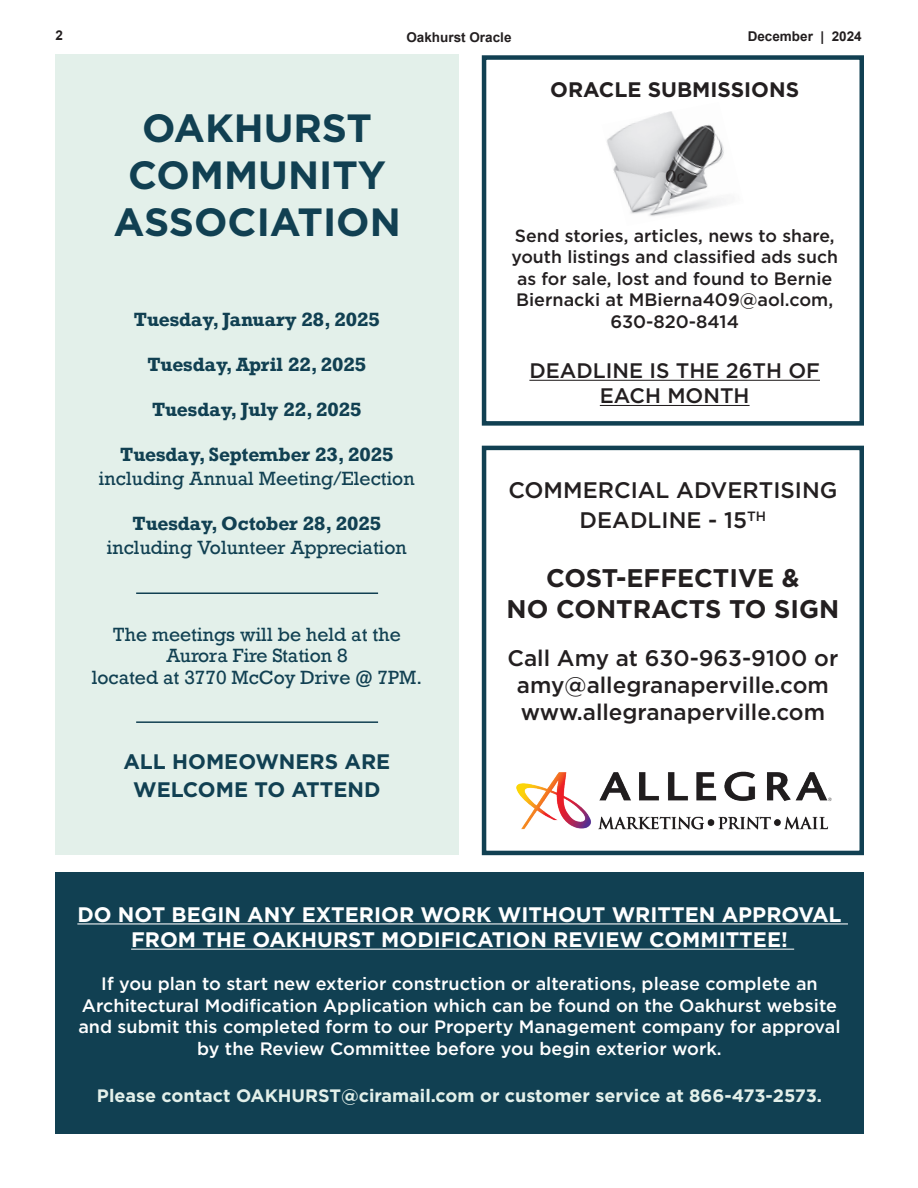
<style>
.page{position:relative;width:918px;height:1188px;background:#fff}
.page>*{position:absolute;margin:0;border:0;box-sizing:border-box;transform-origin:0 0}
.t1{font:700 39.3px/47.2px "Gotham";color:#114052;text-align:center}
.t2{font:700 25.5px/31.5px "Gotham";color:#231f20;text-align:center}
.t3{font:500 22.5px/27px "Gotham";color:#231f20;text-align:center}
.t4{font:700 21px/25.2px "Gotham";color:#fff;text-align:center}
.t5{font:700 21px/28.5px "Gotham";color:#114052;text-align:center}
.t6{font:500 21px/25.2px "Gotham";color:#231f20;text-align:center}
.t7{font:700 21px "Gotham";color:#231f20}
.t8{font:500 18px/21.6px "Gotham";color:#fff;text-align:center}
.t9{font:18px/21.6px "Rockwell";color:#114052;text-align:center}
.t10{font:700 18px "Rockwell";color:#114052}
.t11{font:700 18px "Gotham";color:#e3f0ea}
.t12{font:500 18px/21.6px "Gotham";color:#231f20;text-align:center}
.t13{font:500 17.7px/21.5px "Gotham";color:#231f20;text-align:center}
.t14{font:17.7px "Cambria";color:#231f20}
.t15{font:700 13.5px "Arial";color:#231f20}
.s1{font-size:18px}
.s2{font-style:inherit}
</style>
<div class="page">
<div style="left:55px;top:54px;width:404px;height:801px;background:#e3f0ea"></div>
<div style="left:482px;top:55px;width:382px;height:371px;background:#fff;border:4px solid #114052"></div>
<img style="left:607px;top:111px;width:119px;height:105px">
<div style="left:482px;top:446px;width:382px;height:409px;border:4px solid #114052"></div>
<img style="left:516px;top:771px;width:316px;height:59px">
<div style="left:55px;top:873px;width:809px;height:261px;background:#114052"></div>
<hr style="left:77px;top:923px;width:771px;height:1px;background:#fff">
<hr style="left:131px;top:949px;width:663px;height:1px;background:#fff">
<hr style="left:529px;top:380px;width:291px;height:1px;background:#231f20">
<hr style="left:600px;top:405px;width:150px;height:1px;background:#231f20">
<hr style="left:136px;top:592px;width:242px;height:2px;background:#114052">
<hr style="left:136px;top:721px;width:242px;height:2px;background:#114052">
<p class="t15" style="left:56px;top:26px;width:9px">2</p>
<p class="t15" style="left:406px;top:28px;width:107px">Oakhurst Oracle</p>
<p class="t15" style="left:748px;top:28px;width:116px">December | 2024</p>
<h1 class="t1" style="left:113px;top:104px;width:289px">OAKHURST<br>COMMUNITY<br>ASSOCIATION</h1>
<p class="t10" style="left:134px;top:308px;width:248px">Tuesday, January 28, 2025</p>
<p class="t10" style="left:147px;top:353px;width:220px">Tuesday, April 22, 2025</p>
<p class="t10" style="left:152px;top:398px;width:211px">Tuesday, July 22, 2025</p>
<p class="t10" style="left:120px;top:443px;width:275px">Tuesday, September 23, 2025</p>
<p class="t9" style="left:99px;top:468px;width:317px">including Annual Meeting/Election</p>
<p class="t10" style="left:132px;top:512px;width:250px">Tuesday, October 28, 2025</p>
<p class="t9" style="left:107px;top:537px;width:302px">including Volunteer Appreciation</p>
<p class="t9" style="left:92px;top:624px;width:332px">The meetings will be held at the<br>Aurora Fire Station 8<br>located at 3770 McCoy Drive @ 7PM.</p>
<p class="t5" style="left:123px;top:747px;width:268px">ALL HOMEOWNERS ARE<br>WELCOME TO ATTEND</p>
<p class="t7" style="left:550px;top:76px;width:250px">ORACLE SUBMISSIONS</p>
<p class="t14" style="left:665px;top:165px;width:21px">Oc</p>
<p class="t13" style="left:511px;top:225px;width:328px">Send stories, articles, news to share, youth listings and classified ads such as for sale, lost and found to <span class="s1">Bernie</span></p>
<p class="t12" style="left:516px;top:289px;width:319px">Biernacki at MBierna409@aol.com,<br>630-820-8414</p>
<p class="t6" style="left:529px;top:358px;width:292px">DEADLINE IS THE 26TH OF<br>EACH MONTH</p>
<p class="t3" style="left:508px;top:474px;width:331px;line-height:30.6px">COMMERCIAL ADVERTISING<br>DEADLINE - 15<sup>TH</sup></p>
<h2 class="t2" style="left:507px;top:562px;width:334px">COST-EFFECTIVE &amp;<br>NO CONTRACTS TO SIGN</h2>
<p class="t3" style="left:507px;top:645px;width:332px">Call Amy at 630-963-9100 or amy@allegranaperville.com www.allegranaperville.com</p>
<p class="t4" style="left:77px;top:902px;width:766px">DO NOT BEGIN ANY EXTERIOR WORK WITHOUT WRITTEN APPROVAL<br>FROM THE OAKHURST MODIFICATION REVIEW COMMITTEE!</p>
<p class="t8" style="left:78px;top:973px;width:764px">If you plan to start new exterior construction or alterations, please complete an Architectural Modification Application which can be found on the Oakhurst website and submit this completed form to our Property Management company for approval by the Review Committee before you begin exterior work.</p>
<p class="t11" style="left:97px;top:1083px;width:727px">Please contact OAKHURST@ciramail.com or customer service at 866-<span class="s2">473-2573.</span></p>
</div>
